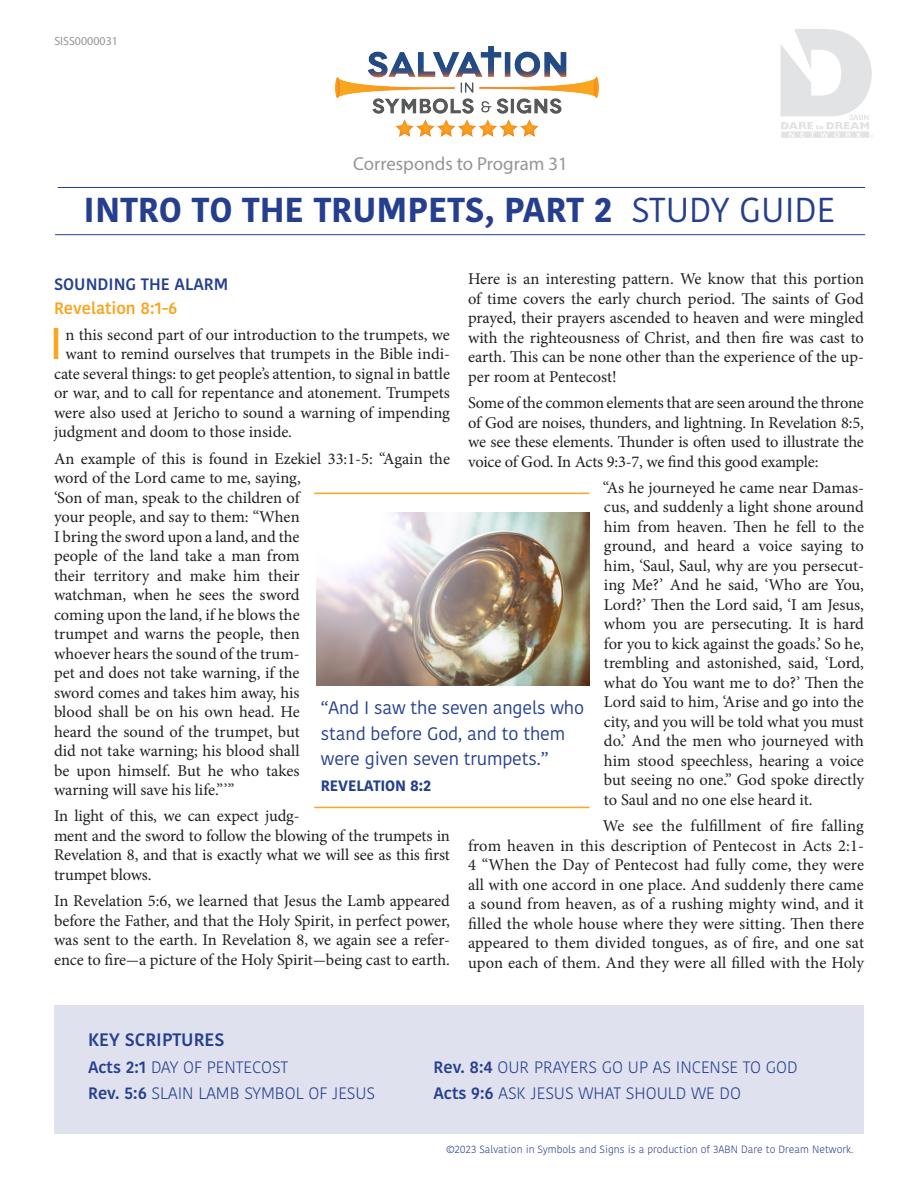
<style>
.page{position:relative;width:918px;height:1188px;background:#fff}
.page>*{position:absolute;margin:0;border:0;box-sizing:border-box;transform-origin:0 0}
.With_drop_cap{font:500 44.25px "Kohinoor Bangla";color:#f9a51f}
.t1{font:700 34.5px "Kohinoor Bangla";color:#253f8e}
.t2{font:18.75px "Myriad Pro";color:#939598}
.t3{font:18px/25.5px "Kohinoor Bangla";letter-spacing:-.01em;color:#253f8e}
.t4{font:600 18px "Kohinoor Bangla";color:#253f8e}
.With_drop_cap-2{font:16.5px/19.5px "Minion Pro";letter-spacing:-.005em;color:#231f20;text-align:justify}
.t5{font:300 16.5px "Kohinoor Bangla";color:#253f8e}
.t6{font:600 16.5px "Kohinoor Bangla";color:#253f8e}
.t7{font:600 16.5px "Kohinoor Bangla";color:#f9a51f}
.t8{font:700 15px "Kohinoor Bangla";letter-spacing:-.01em;color:#253f8e}
.t9{font:12px "Myriad Pro";color:#939598}
.t10{font:300 10.5px "Kohinoor Bangla";color:#253f8e}
.s1{font-weight:400}
.s2{font-weight:600}
</style>
<div class="page">
<div style="left:54px;top:1005px;width:810px;height:129px;background:#e0e1ee"></div>
<hr style="left:314px;top:493px;width:275px;height:1px;background:#f9a51f">
<hr style="left:314px;top:807px;width:275px;height:1px;background:#f9a51f">
<img style="left:317px;top:512px;width:272px;height:174px">
<img style="left:335px;top:47px;width:264px;height:89px">
<svg style="left:781px;top:29px;width:92px;height:109px"></svg>
<hr style="left:58px;top:187px;width:807px;height:1px;background:#253f8e">
<hr style="left:55px;top:234px;width:810px;height:1px;background:#253f8e">
<p class="t9" style="left:54px;top:33px;width:65px">SISS0000031</p>
<p class="t2" style="left:353px;top:152px;width:216px">Corresponds to Program 31</p>
<p class="t1" style="left:84px;top:180px;width:753px">INTRO TO THE TRUMPETS, PART 2 <span class="s1">STUDY GUIDE</span></p>
<p class="With_drop_cap-2" style="left:468px;top:269px;width:398px">Here is an interesting pattern. We know that this portion of time covers the early church period. The saints of God prayed, their prayers ascended to heaven and were mingled with the righteousness of Christ, and then fire was cast to earth. This can be none other than the experience of the up&shy;per room at Pentecost!</p>
<p class="With_drop_cap-2" style="left:468px;top:393px;width:397px">Some of the common elements that are seen around the throne of God are noises, thunders, and lightning. In Revelation 8:5, we see these elements. Thunder is often used to illustrate the voice of God. In Acts 9:3-7, we find this good example:</p>
<p class="With_drop_cap-2" style="left:603px;top:478px;width:263px">“As he journeyed he came near Damas&shy;cus, and suddenly a light shone around him from heaven. Then he fell to the ground, and heard a voice saying to him, ‘Saul, Saul, why are you persecut&shy;ing Me?’ And he said, ‘Who are You, Lord?’ Then the Lord said, ‘I am Jesus, whom you are persecuting. It is hard for you to kick against the goads.’ So he, trembling and astonished, said, ‘Lord, what do You want me to do?’ Then the Lord said to him, ‘Arise and go into the city, and you will be told what you must do.’ And the men who journeyed with him stood speechless, hearing a voice but seeing no one.” God spoke directly to Saul and no one else heard it.</p>
<p class="With_drop_cap-2" style="left:468px;top:816px;width:398px;text-indent:135px">We see the fulfillment of fire falling from heaven in this description of Pentecost in Acts 2:1- 4 “When the Day of Pentecost had fully come, they were all with one accord in one place. And suddenly there came a sound from heaven, as of a rushing mighty wind, and it filled the whole house where they were sitting. Then there appeared to them divided tongues, as of fire, and one sat upon each of them. And they were all filled with the Holy</p>
<p class="t6" style="left:54px;top:270px;width:176px">SOUNDING THE ALARM</p>
<p class="t7" style="left:54px;top:294px;width:125px">Revelation 8:1-6</p>
<p class="With_drop_cap" style="left:50px;top:308px;width:15px">I</p>
<p class="With_drop_cap-2" style="left:66px;top:325px;width:386px">n this second part of our introduction to the trumpets, we</p>
<p class="With_drop_cap-2" style="left:66px;top:344px;width:386px">want to remind ourselves that trumpets in the Bible indi-</p>
<p class="With_drop_cap-2" style="left:54px;top:364px;width:398px">cate several things: to get people’s attention, to signal in battle</p>
<p class="With_drop_cap-2" style="left:54px;top:383px;width:397px">or war, and to call for repentance and atonement. Trumpets</p>
<p class="With_drop_cap-2" style="left:54px;top:403px;width:397px">were also used at Jericho to sound a warning of impending</p>
<p class="With_drop_cap-2" style="left:54px;top:422px;width:240px">judgment and doom to those inside.</p>
<p class="With_drop_cap-2" style="left:54px;top:449px;width:398px;text-align:left">An example of this is found in Ezekiel 33:1-5: “Again the word of the Lord came to me, saying,<br>‘Son of man, speak to the children of<br>your people, and say to them: “When<br>I bring the sword upon a land, and the<br>people of the land take a man from<br>their territory and make him their<br>watchman, when he sees the sword<br>coming upon the land, if he blows the<br>trumpet and warns the people, then<br>whoever hears the sound of the trum-<br>pet and does not take warning, if the<br>sword comes and takes him away, his<br>blood shall be on his own head. He<br>heard the sound of the trumpet, but<br>did not take warning; his blood shall<br>be upon himself. But he who takes<br>warning will save his life.”’”</p>
<p class="With_drop_cap-2" style="left:54px;top:806px;width:398px;text-align:left">In light of this, we can expect judg-<br>ment and the sword to follow the blowing of the trumpets in Revelation 8, and that is exactly what we will see as this first trumpet blows.</p>
<p class="With_drop_cap-2" style="left:54px;top:891px;width:398px">In Revelation 5:6, we learned that Jesus the Lamb appeared before the Father, and that the Holy Spirit, in perfect power, was sent to the earth. In Revelation 8, we again see a refer&shy;ence to fire-a picture of the Holy Spirit-being cast to earth.</p>
<p class="t3" style="left:321px;top:695px;width:265px">“And I saw the seven angels who stand before God, and to them were given seven trumpets.”</p>
<p class="t8" style="left:321px;top:772px;width:112px">REVELATION 8:2</p>
<p class="t4" style="left:88px;top:1025px;width:138px">KEY SCRIPTURES</p>
<p class="t5" style="left:88px;top:1055px;width:202px"><span class="s2">Acts 2:1</span> DAY OF PENTECOST</p>
<p class="t5" style="left:88px;top:1081px;width:289px"><span class="s2">Rev. 5:6</span> SLAIN LAMB SYMBOL OF JESUS</p>
<p class="t5" style="left:434px;top:1055px;width:366px"><span class="s2">Rev. 8:4</span> OUR PRAYERS GO UP AS INCENSE TO GOD</p>
<p class="t5" style="left:434px;top:1081px;width:309px"><span class="s2">Acts 9:6</span> ASK JESUS WHAT SHOULD WE DO</p>
<p class="t10" style="left:446px;top:1141px;width:409px">©2023 Salvation in Symbols and Signs is a production of 3ABN Dare to Dream Network.</p>
</div>
